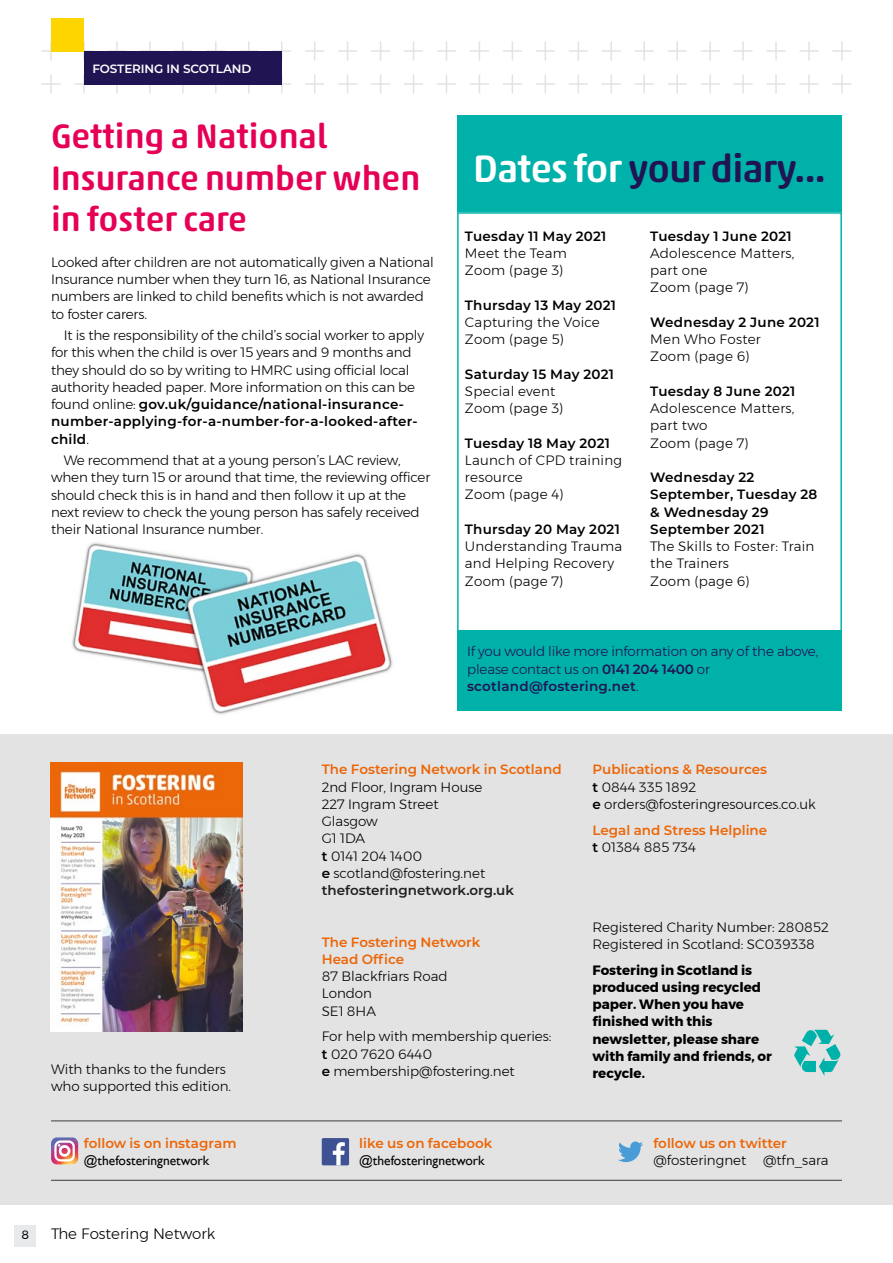
<style>
.page{position:relative;width:893px;height:1263px;background:#fff}
.page>*{position:absolute;margin:0;border:0;box-sizing:border-box;transform-origin:0 0}
.Body_copy{font:500 39px "Akko Rounded Pro";letter-spacing:-.02em;color:#211452}
.Body_copy-2{font:500 34.5px/41.4px "Akko Rounded Pro";color:#e50056}
.t1{font:300 15px "Montserrat";color:#000}
.Body_copy-3{font:300 13.5px/17.2px "Montserrat";letter-spacing:-.01em;color:#000}
.Body{font:300 13.5px/17.2px "Montserrat";color:#000}
.Body_copy-4{font:300 13.5px/17.2px "Montserrat";letter-spacing:.02em;color:#000}
.Body_copy-5{font:600 13.5px/17.2px "Montserrat";letter-spacing:.02em;color:#000}
.Body_copy-6{font:700 13.5px/17.2px "Montserrat";color:#000}
.Body_copy-7{font:300 13.5px/17.2px "Montserrat";letter-spacing:-.01em;color:#211452}
.Body-2{font:600 13.5px/17.2px "Montserrat";color:#ec6608}
.Body-3{font:13.5px/17.2px "Gill Sans";color:#000}
.Tab_copy{font:600 12px "Montserrat";letter-spacing:-.01em;color:#fff}
.t2{font:12px "Montserrat";color:#000}
.s1{font-weight:600}
.s2{color:#fff}
.s3{font-family:"Montserrat";font-weight:600;color:#ec6608}
.s4{font-weight:600;color:#ec6608}
.s5{font-weight:600;color:#202020}
.s6{font-weight:300;color:#000}
.s7{color:#000}
</style>
<div class="page">
<svg style="left:42px;top:42px;width:18px;height:18px"></svg>
<svg style="left:536px;top:42px;width:18px;height:18px"></svg>
<svg style="left:306px;top:42px;width:18px;height:18px"></svg>
<svg style="left:800px;top:42px;width:18px;height:18px"></svg>
<svg style="left:174px;top:42px;width:18px;height:9px"></svg>
<svg style="left:668px;top:42px;width:18px;height:18px"></svg>
<svg style="left:437px;top:42px;width:19px;height:18px"></svg>
<svg style="left:108px;top:42px;width:18px;height:9px"></svg>
<svg style="left:602px;top:42px;width:18px;height:18px"></svg>
<svg style="left:371px;top:42px;width:19px;height:18px"></svg>
<svg style="left:240px;top:42px;width:18px;height:9px"></svg>
<svg style="left:734px;top:42px;width:18px;height:18px"></svg>
<svg style="left:503px;top:42px;width:18px;height:18px"></svg>
<svg style="left:75px;top:42px;width:18px;height:18px"></svg>
<svg style="left:569px;top:42px;width:18px;height:18px"></svg>
<svg style="left:339px;top:42px;width:18px;height:18px"></svg>
<svg style="left:833px;top:42px;width:18px;height:18px"></svg>
<svg style="left:207px;top:42px;width:18px;height:9px"></svg>
<svg style="left:701px;top:42px;width:18px;height:18px"></svg>
<svg style="left:470px;top:42px;width:18px;height:18px"></svg>
<svg style="left:141px;top:42px;width:18px;height:9px"></svg>
<svg style="left:635px;top:42px;width:18px;height:18px"></svg>
<svg style="left:404px;top:42px;width:19px;height:18px"></svg>
<svg style="left:273px;top:42px;width:18px;height:18px"></svg>
<svg style="left:767px;top:42px;width:18px;height:18px"></svg>
<svg style="left:42px;top:75px;width:18px;height:18px"></svg>
<svg style="left:536px;top:75px;width:18px;height:18px"></svg>
<svg style="left:306px;top:75px;width:18px;height:18px"></svg>
<svg style="left:800px;top:75px;width:18px;height:18px"></svg>
<svg style="left:174px;top:84px;width:18px;height:9px"></svg>
<svg style="left:668px;top:75px;width:18px;height:18px"></svg>
<svg style="left:437px;top:75px;width:19px;height:18px"></svg>
<svg style="left:108px;top:84px;width:18px;height:9px"></svg>
<svg style="left:602px;top:75px;width:18px;height:18px"></svg>
<svg style="left:371px;top:75px;width:19px;height:18px"></svg>
<svg style="left:240px;top:84px;width:18px;height:9px"></svg>
<svg style="left:734px;top:75px;width:18px;height:18px"></svg>
<svg style="left:503px;top:75px;width:18px;height:18px"></svg>
<svg style="left:75px;top:75px;width:18px;height:18px"></svg>
<svg style="left:569px;top:75px;width:18px;height:18px"></svg>
<svg style="left:339px;top:75px;width:18px;height:18px"></svg>
<svg style="left:833px;top:75px;width:18px;height:18px"></svg>
<svg style="left:207px;top:84px;width:18px;height:9px"></svg>
<svg style="left:701px;top:75px;width:18px;height:18px"></svg>
<svg style="left:470px;top:75px;width:18px;height:18px"></svg>
<svg style="left:141px;top:84px;width:18px;height:9px"></svg>
<svg style="left:635px;top:75px;width:18px;height:18px"></svg>
<svg style="left:404px;top:75px;width:19px;height:18px"></svg>
<svg style="left:273px;top:75px;width:18px;height:18px"></svg>
<svg style="left:767px;top:75px;width:18px;height:18px"></svg>
<div style="left:14px;top:1225px;width:22px;height:21px;background:#e7e9eb"></div>
<div style="left:51px;top:18px;width:33px;height:33px;background:#ffd500"></div>
<div style="left:84px;top:51px;width:198px;height:33px;background:#211452"></div>
<div style="left:0;top:733px;width:893px;height:471px;background:#e3e3e3"></div>
<div style="left:457px;top:116px;width:385px;height:96px;background:#00b1aa"></div>
<div style="left:457px;top:631px;width:385px;height:80px;background:#00b1aa"></div>
<div style="left:457px;top:212px;width:385px;height:419px;border:2px solid #00b1aa"></div>
<hr style="left:51px;top:1120px;width:791px;height:1px;background:#3c3c3b">
<hr style="left:51px;top:1180px;width:791px;height:1px;background:#3c3c3b">
<div style="left:322px;top:1138px;width:27px;height:27px;background:#3e5293;border-radius:2px"></div>
<svg style="left:333px;top:1142px;width:12px;height:23px"></svg>
<svg style="left:618px;top:1141px;width:25px;height:21px"></svg>
<svg style="left:794px;top:1030px;width:46px;height:46px"></svg>
<img style="left:51px;top:762px;width:191px;height:270px">
<img style="left:72px;top:542px;width:321px;height:173px">
<svg style="left:51px;top:1137px;width:27px;height:27px"></svg>
<p class="Tab_copy" style="left:93px;top:61px;width:160px">FOSTERING IN SCOTLAND</p>
<p class="Body_copy-2" style="left:51px;top:115px;width:371px">Getting a National<br>Insurance number when in foster care</p>
<p class="Body_copy-3" style="left:51px;top:253px;width:384px">Looked after children are not automatically given a National Insurance number when they turn 16, as National Insurance numbers are linked to child benefits which is not awarded to foster carers.</p>
<p class="Body_copy-3" style="left:51px;top:326px;width:374px;text-indent:13px">It is the responsibility of the child’s social worker to apply for this when the child is over 15 years and 9 months and they should do so by writing to HMRC using official local authority headed paper. More information on this can be found online: <span class="s1">gov.uk/guidance/national-insurance&shy;number-applying-for-a-number-for-a-looked-after&shy;child</span>.</p>
<p class="Body_copy-3" style="left:51px;top:451px;width:381px;text-indent:13px">We recommend that at a young person’s LAC review, when they turn 15 or around that time, the reviewing officer should check this is in hand and then follow it up at the next review to check the young person has safely received their National Insurance number.</p>
<p class="Body_copy" style="left:473px;top:144px;width:354px"><span class="s2">Dates for</span> your diary...</p>
<p class="Body_copy-5" style="left:465px;top:227px;width:143px">Tuesday 11 May 2021</p>
<p class="Body_copy-4" style="left:465px;top:244px;width:103px">Meet the Team</p>
<p class="Body_copy-4" style="left:465px;top:261px;width:100px">Zoom (page 3)</p>
<p class="Body_copy-5" style="left:465px;top:296px;width:153px">Thursday 13 May 2021</p>
<p class="Body_copy-4" style="left:465px;top:313px;width:136px">Capturing the Voice<br>Zoom (page 5)</p>
<p class="Body_copy-5" style="left:465px;top:365px;width:151px">Saturday 15 May 2021</p>
<p class="Body_copy-4" style="left:465px;top:382px;width:92px">Special event</p>
<p class="Body_copy-4" style="left:465px;top:399px;width:100px">Zoom (page 3)</p>
<p class="Body_copy-5" style="left:465px;top:434px;width:147px">Tuesday 18 May 2021</p>
<p class="Body_copy-4" style="left:465px;top:451px;width:159px">Launch of CPD training resource</p>
<p class="Body_copy-4" style="left:465px;top:486px;width:100px">Zoom (page 4)</p>
<p class="Body_copy-5" style="left:465px;top:520px;width:156px">Thursday 20 May 2021</p>
<p class="Body_copy-4" style="left:465px;top:537px;width:159px">Understanding Trauma and Helping Recovery</p>
<p class="Body_copy-4" style="left:465px;top:572px;width:100px">Zoom (page 7)</p>
<p class="Body_copy-5" style="left:650px;top:227px;width:143px">Tuesday 1 June 2021</p>
<p class="Body_copy-4" style="left:650px;top:244px;width:146px">Adolescence Matters, part one</p>
<p class="Body_copy-4" style="left:650px;top:279px;width:100px">Zoom (page 7)</p>
<p class="Body_copy-5" style="left:650px;top:313px;width:171px">Wednesday 2 June 2021</p>
<p class="Body_copy-4" style="left:650px;top:330px;width:112px">Men Who Foster</p>
<p class="Body_copy-4" style="left:650px;top:348px;width:101px">Zoom (page 6)</p>
<p class="Body_copy-5" style="left:650px;top:382px;width:147px">Tuesday 8 June 2021</p>
<p class="Body_copy-4" style="left:650px;top:399px;width:146px">Adolescence Matters, part two</p>
<p class="Body_copy-4" style="left:650px;top:434px;width:100px">Zoom (page 7)</p>
<p class="Body_copy-5" style="left:650px;top:468px;width:169px">Wednesday 22<br>September, Tuesday 28 &amp; Wednesday 29<br>September 2021</p>
<p class="Body_copy-4" style="left:650px;top:537px;width:166px">The Skills to Foster: Train the Trainers</p>
<p class="Body_copy-4" style="left:650px;top:572px;width:101px">Zoom (page 6)</p>
<p class="Body_copy-7" style="left:467px;top:643px;width:353px">If you would like more information on any of the above, please contact us on <span class="s1">0141 204 1400</span> or <span class="s1">scotland@fostering.net</span>.</p>
<p class="Body" style="left:51px;top:1060px;width:182px">With thanks to the funders who supported this edition.</p>
<p class="Body-3" style="left:84px;top:1135px;width:154px"><span class="s3">follow is on instagram </span>@thefosteringnetwork</p>
<p class="t2" style="left:22px;top:1226px;width:9px">8</p>
<p class="t1" style="left:51px;top:1223px;width:166px">The Fostering Network</p>
<p class="Body" style="left:322px;top:761px;width:241px"><span class="s4">The Fostering Network in Scotland<br></span>2nd Floor, Ingram House<br>227 Ingram Street<br>Glasgow<br>G1 1DA<br><span class="s1">t</span> 0141 204 1400<br><span class="s1">e</span> scotland@fostering.net <span class="s5">thefosteringnetwork.org.uk</span></p>
<p class="Body-2" style="left:322px;top:933px;width:160px">The Fostering Network<br>Head Office<br><span class="s6">87 Blackfriars Road<br>London<br>SE1 8HA</span></p>
<p class="Body" style="left:322px;top:1028px;width:231px">For help with membership queries: <span class="s1">t</span> 020 7620 6440<br><span class="s1">e</span> membership@fostering.net</p>
<p class="Body" style="left:592px;top:761px;width:225px"><span class="s4">Publications &amp; Resources<br></span><span class="s1">t</span> 0844 335 1892<br><span class="s1">e</span> orders@fosteringresources.co.uk</p>
<p class="Body-2" style="left:592px;top:821px;width:176px">Legal and Stress Helpline <span class="s7">t</span> <span class="s6">01384 885 734</span></p>
<p class="Body" style="left:592px;top:918px;width:238px">Registered Charity Number: 280852<br>Registered in Scotland: SC039338</p>
<p class="Body_copy-6" style="left:592px;top:961px;width:181px">Fostering in Scotland is produced using recycled paper. When you have finished with this newsletter, please share with family and friends, or recycle.</p>
<p class="Body-3" style="left:359px;top:1135px;width:135px"><span class="s3">like us on facebook </span>@thefosteringnetwork</p>
<p class="Body" style="left:653px;top:1134px;width:176px"><span class="s4">follow us on twitter </span>@fosteringnet @tfn_sara</p>
</div>
